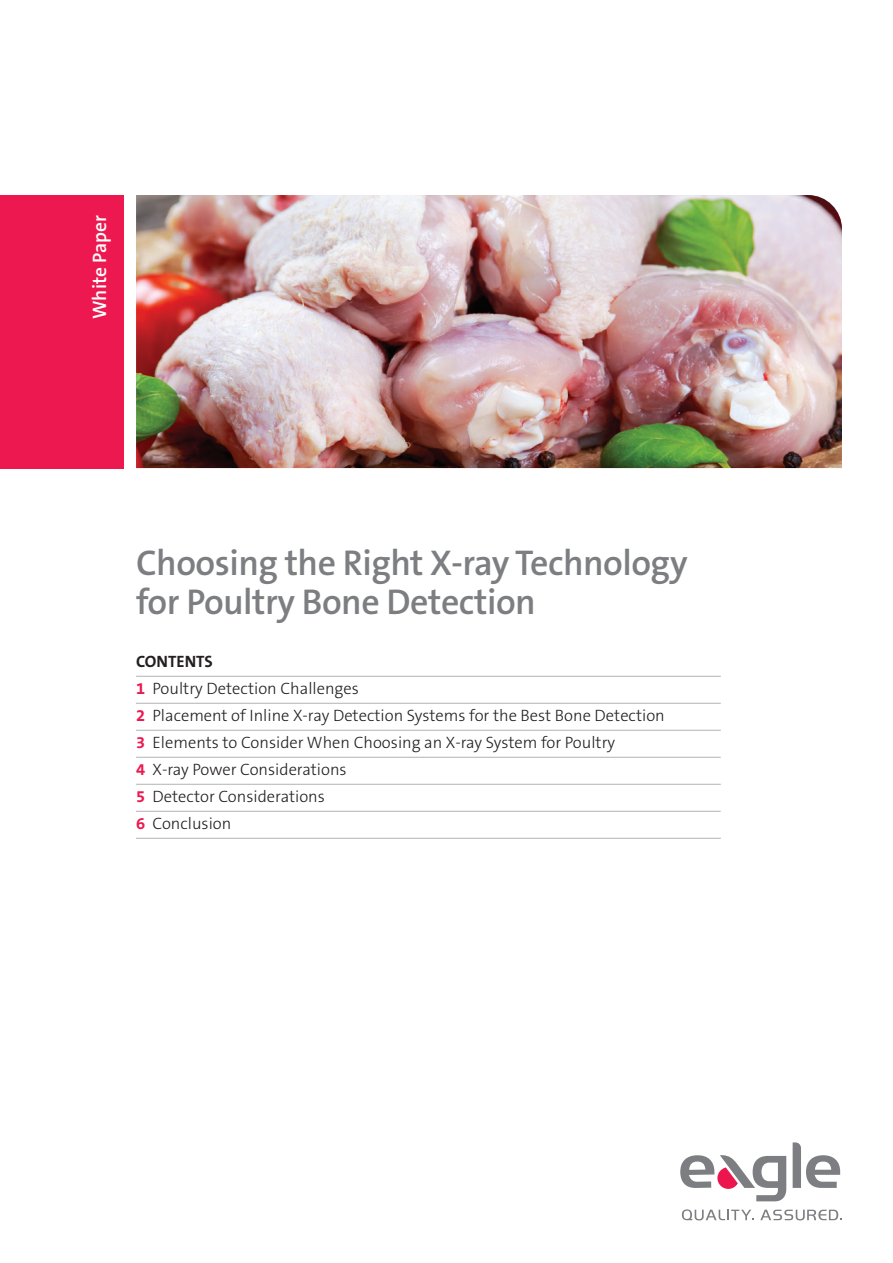
<style>
.page{position:relative;width:893px;height:1263px;background:#fff}
.page>*{position:absolute;margin:0;border:0;box-sizing:border-box;transform-origin:0 0}
.t1{font:600 36px/39px "The Sans B W6";letter-spacing:-.015em;color:#7c7e81}
.t2{font:600 19.5px "The Sans B W6";color:#fff}
.t3{font:300 16.5px/27px "The Sans B W3";color:#231f20}
.t4{font:700 16.5px "The Sans B W7";color:#231f20}
.s1{font-family:"The Sans B W7";font-weight:700;color:#ec184f}
</style>
<div class="page">
<svg style="left:682px;top:1209px;width:71px;height:11px"></svg>
<svg style="left:760px;top:1210px;width:82px;height:10px"></svg>
<svg style="left:793px;top:1142px;width:47px;height:46px"></svg>
<svg style="left:680px;top:1155px;width:106px;height:46px"></svg>
<div style="left:0;top:195px;width:123px;height:273px;background:#ec184f"></div>
<img style="left:136px;top:195px;width:706px;height:273px">
<hr style="left:136px;top:676px;width:585px;height:1px;background:#babbbe">
<hr style="left:136px;top:703px;width:585px;height:1px;background:#babbbe">
<hr style="left:136px;top:730px;width:585px;height:1px;background:#babbbe">
<hr style="left:136px;top:757px;width:585px;height:1px;background:#babbbe">
<hr style="left:136px;top:784px;width:585px;height:1px;background:#babbbe">
<hr style="left:136px;top:811px;width:585px;height:1px;background:#babbbe">
<hr style="left:136px;top:838px;width:585px;height:1px;background:#babbbe">
<p class="t2" style="left:87px;top:319px;width:106px;rotate:-90deg">White Paper</p>
<h1 class="t1" style="left:136px;top:544px;width:553px">Choosing the Right X-ray Technology for Poultry Bone Detection</h1>
<p class="t4" style="left:136px;top:651px;width:78px">CONTENTS</p>
<p class="t3" style="left:136px;top:675px;width:530px"><span class="s1">1</span> Poultry Detection Challenges<br><span class="s1">2</span> Placement of Inline X-ray Detection Systems for the Best Bone Detection <span class="s1">3</span> Elements to Consider When Choosing an X-ray System for Poultry<br><span class="s1">4</span> X-ray Power Considerations<br><span class="s1">5</span> Detector Considerations<br><span class="s1">6</span> Conclusion</p>
</div>
